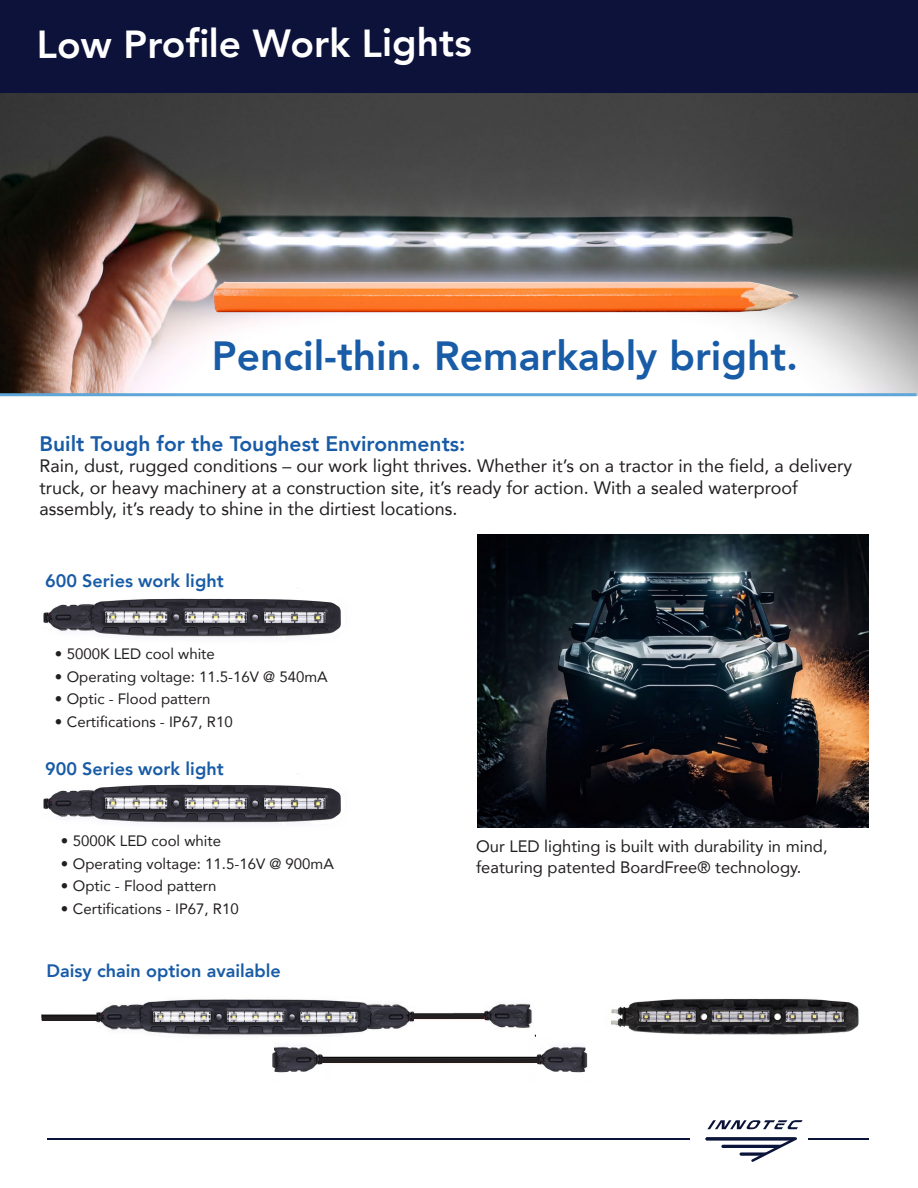
<style>
.page{position:relative;width:918px;height:1188px;background:#fff}
.page>*{position:absolute;margin:0;border:0;box-sizing:border-box;transform-origin:0 0}
.t1{font:800 40.65px "Avenir";color:#185ba6}
.t2{font:800 39px "Avenir";letter-spacing:-.005em;color:#fff}
.t3{font:800 21px "Avenir";color:#185ba6}
.t4{font:18px/21.6px "Avenir";color:#231f20}
.t5{font:800 18px "Avenir";color:#185ba6}
.t6{font:16.5px/21px "Avenir";color:#231f20}
.t7{font:15px "Avenir";color:#231f20}
</style>
<div class="page">
<img style="left:0;top:92px;width:918px;height:303px">
<div style="left:0;top:0;width:918px;height:92px;background:#0c1239"></div>
<hr style="left:808px;top:1139px;width:61px;height:1px;background:#0a1339">
<hr style="left:48px;top:1139px;width:642px;height:1px;background:#0a1339">
<svg style="left:707px;top:1120px;width:96px;height:9px"></svg>
<svg style="left:705px;top:1137px;width:92px;height:25px"></svg>
<hr style="left:0;top:393px;width:917px;height:3px;background:#5ea5d8">
<img style="left:42px;top:999px;width:493px;height:38px">
<img style="left:611px;top:998px;width:248px;height:37px">
<hr style="left:413px;top:1016px;width:71px;height:3px;background:#231f20">
<hr style="left:42px;top:1017px;width:55px;height:3px;background:#231f20">
<img style="left:477px;top:534px;width:391px;height:293px">
<img style="left:43px;top:587px;width:298px;height:50px">
<img style="left:43px;top:773px;width:298px;height:50px">
<img style="left:272px;top:1046px;width:316px;height:27px">
<hr style="left:322px;top:1060px;width:216px;height:3px;background:#231f20">
<img style="left:201px;top:272px;width:609px;height:51px">
<h2 class="t2" style="left:37px;top:13px;width:437px">Low Profile Work Lights</h2>
<h1 class="t1" style="left:212px;top:324px;width:588px">Pencil-thin. Remarkably bright.</h1>
<p class="t3" style="left:40px;top:427px;width:427px">Built Tough for the Toughest Environments:</p>
<p class="t4" style="left:40px;top:455px;width:814px">Rain, dust, rugged conditions – our work light thrives. Whether it’s on a tractor in the field, a delivery truck, or heavy machinery at a construction site, it’s ready for action. With a sealed waterproof assembly, it’s ready to shine in the dirtiest locations.</p>
<p class="t5" style="left:45px;top:567px;width:180px">600 Series work light</p>
<p class="t7" style="left:55px;top:642px;width:162px">• 5000K LED cool white</p>
<p class="t7" style="left:55px;top:664px;width:275px">• Operating voltage: 11.5-16V @ 540mA</p>
<p class="t7" style="left:55px;top:687px;width:157px">• Optic - Flood pattern</p>
<p class="t7" style="left:55px;top:709px;width:179px">• Certifications - IP67, R10</p>
<p class="t5" style="left:45px;top:754px;width:180px">900 Series work light</p>
<p class="t7" style="left:61px;top:829px;width:162px">• 5000K LED cool white</p>
<p class="t7" style="left:61px;top:851px;width:275px">• Operating voltage: 11.5-16V @ 900mA</p>
<p class="t7" style="left:61px;top:874px;width:157px">• Optic - Flood pattern</p>
<p class="t7" style="left:61px;top:896px;width:179px">• Certifications - IP67, R10</p>
<p class="t5" style="left:46px;top:957px;width:236px">Daisy chain option available</p>
<p class="t6" style="left:476px;top:835px;width:353px">Our LED lighting is built with durability in mind, featuring patented BoardFree® technology.</p>
</div>
